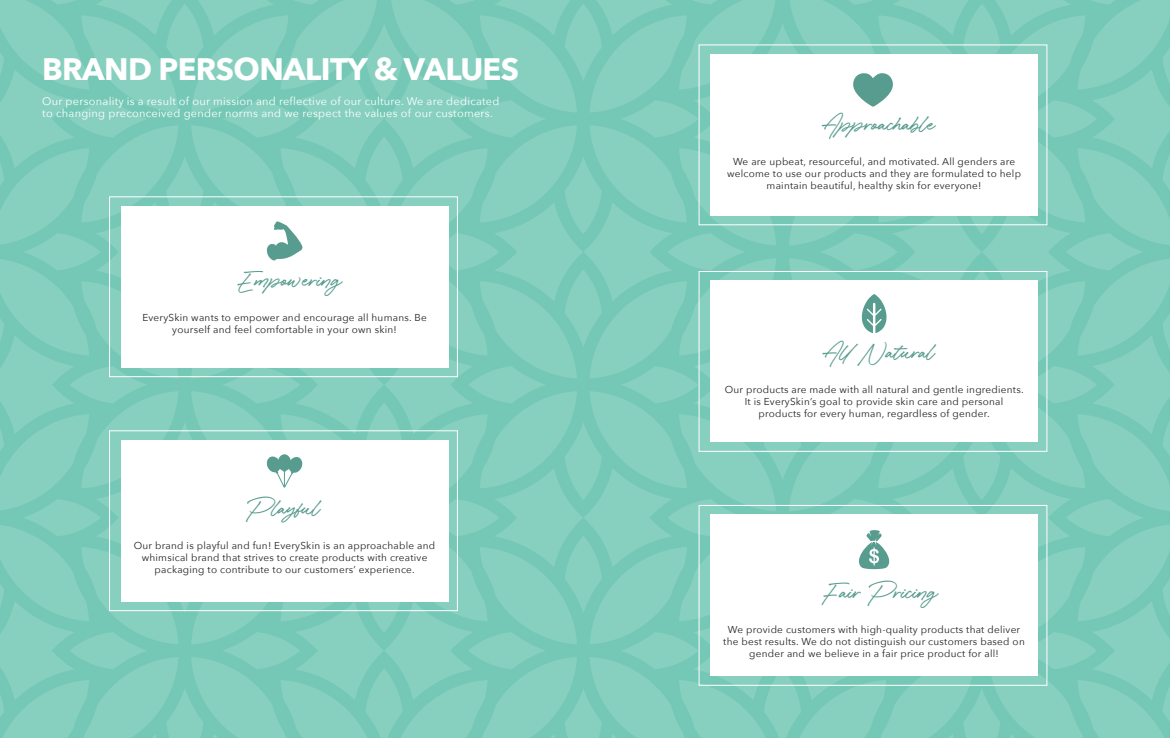
<style>
.page{position:relative;width:1170px;height:738px;background:#fff}
.page>*{position:absolute;margin:0;border:0;box-sizing:border-box;transform-origin:0 0}
.Colophon{font:700 31px "Avenir Next";letter-spacing:-.02em;color:#fff}
.Content_Section_Titl{font:13px "Caliway";letter-spacing:.03em;color:#589c8f}
.Content_Section_Titl-2{font:11px/12px "Avenir Next";letter-spacing:.025em;color:#fff}
.Content_Section_Titl-3{font:10px/12px "Avenir Next";letter-spacing:.025em;color:#231f20;text-align:center}
</style>
<div class="page">
<img style="left:0;top:0;width:1170px;height:738px">
<div style="left:710px;top:54px;width:328px;height:162px;background:#fff"></div>
<svg style="left:853px;top:73px;width:40px;height:34px"></svg>
<div style="left:699px;top:44px;width:348px;height:181px;border:1px solid #fff"></div>
<div style="left:121px;top:206px;width:327px;height:162px;background:#fff"></div>
<div style="left:109px;top:196px;width:349px;height:181px;border:1px solid #fff"></div>
<svg style="left:267px;top:221px;width:36px;height:40px"></svg>
<div style="left:710px;top:280px;width:328px;height:162px;background:#fff"></div>
<div style="left:699px;top:271px;width:348px;height:181px;border:1px solid #fff"></div>
<div style="left:710px;top:514px;width:328px;height:162px;background:#fff"></div>
<div style="left:699px;top:505px;width:348px;height:181px;border:1px solid #fff"></div>
<svg style="left:862px;top:294px;width:25px;height:39px"></svg>
<svg style="left:859px;top:530px;width:30px;height:39px"></svg>
<div style="left:121px;top:440px;width:327px;height:162px;background:#fff"></div>
<div style="left:109px;top:430px;width:349px;height:181px;border:1px solid #fff"></div>
<svg style="left:266px;top:454px;width:37px;height:34px"></svg>
<p class="Colophon" style="left:42px;top:42px;width:478px">BRAND PERSONALITY &amp; VALUES</p>
<p class="Content_Section_Titl-2" style="left:42px;top:95px;width:459px">Our personality is a result of our mission and reflective of our culture. We are dedicated to changing preconceived gender norms and we respect the values of our customers.</p>
<p class="Content_Section_Titl" style="left:240px;top:273px;width:113px">Empowering</p>
<p class="Content_Section_Titl-3" style="left:142px;top:311px;width:286px">EverySkin wants to empower and encourage all humans. Be yourself and feel comfortable in your own skin!</p>
<p class="Content_Section_Titl" style="left:247px;top:501px;width:75px">Playful</p>
<p class="Content_Section_Titl-3" style="left:134px;top:539px;width:303px">Our brand is playful and fun! EverySkin is an approachable and whimsical brand that strives to create products with creative packaging to contribute to our customers’ experience.</p>
<p class="Content_Section_Titl" style="left:825px;top:117px;width:112px">Approachable</p>
<p class="Content_Section_Titl-3" style="left:727px;top:155px;width:295px">We are upbeat, resourceful, and motivated. All genders are welcome to use our products and they are formulated to help maintain beautiful, healthy skin for everyone!</p>
<p class="Content_Section_Titl" style="left:826px;top:345px;width:111px">AllNatural</p>
<p class="Content_Section_Titl-3" style="left:725px;top:383px;width:300px">Our products are made with all natural and gentle ingredients.<br>It is EverySkin’s goal to provide skin care and personal products for every human, regardless of gender.</p>
<p class="Content_Section_Titl" style="left:823px;top:585px;width:126px">Fair Pricing</p>
<p class="Content_Section_Titl-3" style="left:723px;top:623px;width:303px">We provide customers with high-quality products that deliver the best results. We do not distinguish our customers based on gender and we believe in a fair price product for all!</p>
</div>
